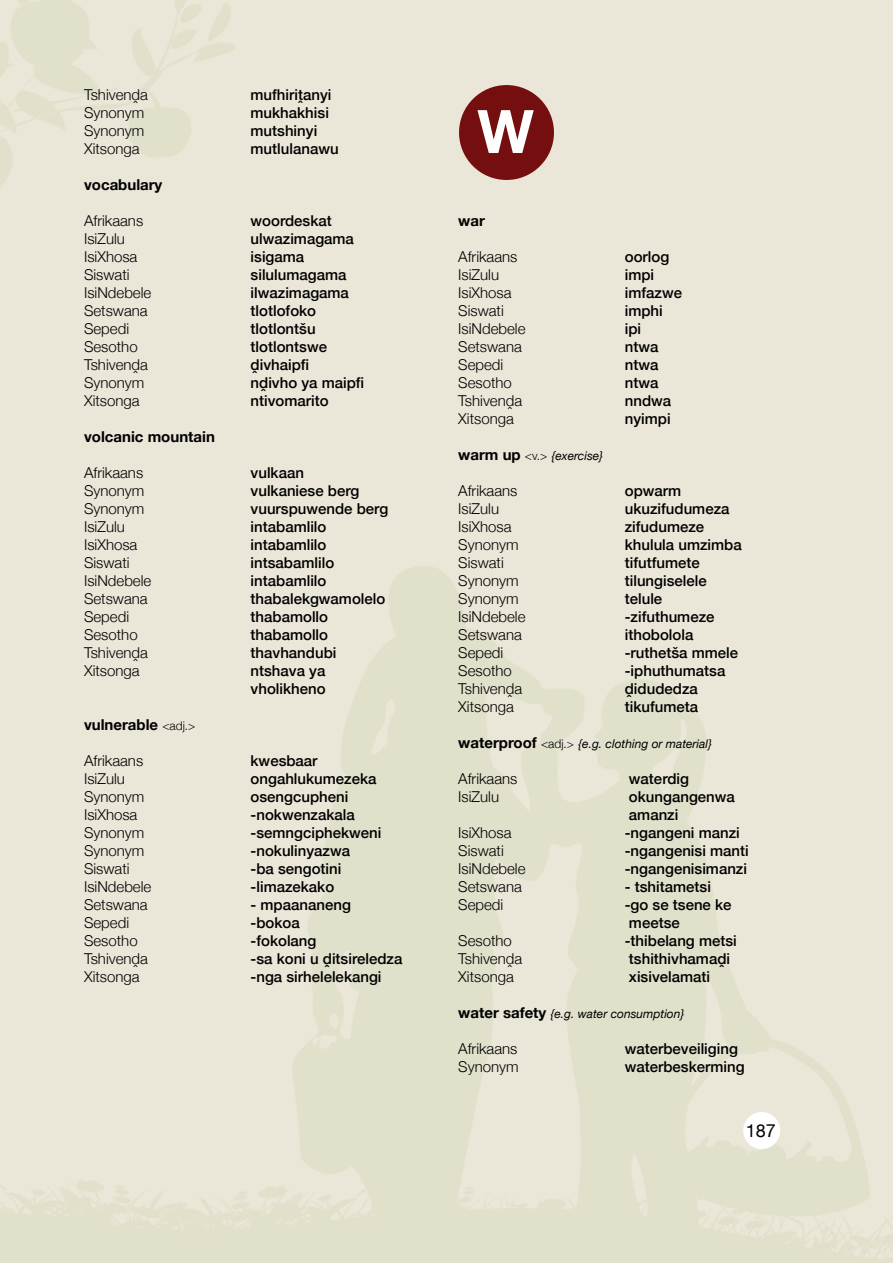
<style>
.page{position:relative;width:893px;height:1263px;background:#fff}
.page>*{position:absolute;margin:0;border:0;box-sizing:border-box;transform-origin:0 0}
.t1{font:700 60px "Helvetica Neue";color:#fff}
.t2{font:18px "Helvetica Neue";color:#000}
.t3{font:500 15px/18px "Helvetica Neue";color:#000}
.t4{font:300 15px "Helvetica Neue";color:#000}
.t5{font:700 15px "Helvetica Neue";color:#000}
.t6{font:italic 12px "Helvetica Neue";color:#000}
.s1{font-weight:300;font-size:12px}
.s2{font-weight:700;font-style:normal;font-size:15px}
.s3{font-weight:300;font-style:normal}
</style>
<div class="page">
<div style="left:459px;top:85px;width:95px;height:95px;background:#740e0f;border-radius:50%"></div>
<p class="t4" style="left:84px;top:83px;width:65px">Tshivenḓa</p>
<p class="t3" style="left:251px;top:85px;width:82px">mufhiriṱanyi</p>
<p class="t4" style="left:84px;top:101px;width:62px">Synonym</p>
<p class="t3" style="left:251px;top:103px;width:80px">mukhakhisi</p>
<p class="t4" style="left:84px;top:119px;width:62px">Synonym</p>
<p class="t3" style="left:251px;top:121px;width:68px">mutshinyi</p>
<p class="t4" style="left:84px;top:137px;width:57px">Xitsonga</p>
<p class="t3" style="left:251px;top:139px;width:90px">mutlulanawu</p>
<p class="t5" style="left:84px;top:173px;width:80px">vocabulary</p>
<p class="t4" style="left:84px;top:209px;width:61px">Afrikaans</p>
<p class="t3" style="left:251px;top:211px;width:83px">woordeskat</p>
<p class="t4" style="left:84px;top:227px;width:42px">IsiZulu</p>
<p class="t3" style="left:251px;top:229px;width:105px">ulwazimagama</p>
<p class="t4" style="left:84px;top:245px;width:55px">IsiXhosa</p>
<p class="t3" style="left:251px;top:247px;width:55px">isigama</p>
<p class="t4" style="left:84px;top:263px;width:47px">Siswati</p>
<p class="t3" style="left:251px;top:265px;width:97px">silulumagama</p>
<p class="t4" style="left:84px;top:281px;width:69px">IsiNdebele</p>
<p class="t3" style="left:251px;top:283px;width:100px">ilwazimagama</p>
<p class="t4" style="left:84px;top:299px;width:65px">Setswana</p>
<p class="t3" style="left:251px;top:301px;width:67px">tlotlofoko</p>
<p class="t4" style="left:84px;top:317px;width:47px">Sepedi</p>
<p class="t3" style="left:251px;top:319px;width:67px">tlotlontšu</p>
<p class="t4" style="left:84px;top:335px;width:55px">Sesotho</p>
<p class="t3" style="left:251px;top:337px;width:78px">tlotlontswe</p>
<p class="t4" style="left:84px;top:353px;width:65px">Tshivenḓa</p>
<p class="t3" style="left:251px;top:355px;width:60px">ḓivhaipfi</p>
<p class="t4" style="left:84px;top:371px;width:62px">Synonym</p>
<p class="t3" style="left:251px;top:373px;width:115px">nḓivho ya maipfi</p>
<p class="t4" style="left:84px;top:389px;width:57px">Xitsonga</p>
<p class="t3" style="left:251px;top:391px;width:80px">ntivomarito</p>
<p class="t5" style="left:84px;top:425px;width:132px">volcanic mountain</p>
<p class="t4" style="left:84px;top:461px;width:61px">Afrikaans</p>
<p class="t3" style="left:251px;top:463px;width:55px">vulkaan</p>
<p class="t4" style="left:84px;top:479px;width:62px">Synonym</p>
<p class="t3" style="left:251px;top:481px;width:110px">vulkaniese berg</p>
<p class="t4" style="left:84px;top:497px;width:62px">Synonym</p>
<p class="t3" style="left:251px;top:499px;width:139px">vuurspuwende berg</p>
<p class="t4" style="left:84px;top:515px;width:42px">IsiZulu</p>
<p class="t3" style="left:251px;top:517px;width:77px">intabamlilo</p>
<p class="t4" style="left:84px;top:533px;width:55px">IsiXhosa</p>
<p class="t3" style="left:251px;top:535px;width:77px">intabamlilo</p>
<p class="t4" style="left:84px;top:551px;width:47px">Siswati</p>
<p class="t3" style="left:251px;top:553px;width:85px">intsabamlilo</p>
<p class="t4" style="left:84px;top:569px;width:69px">IsiNdebele</p>
<p class="t3" style="left:251px;top:571px;width:77px">intabamlilo</p>
<p class="t4" style="left:84px;top:587px;width:65px">Setswana</p>
<p class="t3" style="left:251px;top:589px;width:136px">thabalekgwamolelo</p>
<p class="t4" style="left:84px;top:605px;width:47px">Sepedi</p>
<p class="t3" style="left:251px;top:607px;width:79px">thabamollo</p>
<p class="t4" style="left:84px;top:623px;width:55px">Sesotho</p>
<p class="t3" style="left:251px;top:625px;width:79px">thabamollo</p>
<p class="t4" style="left:84px;top:641px;width:65px">Tshivenḓa</p>
<p class="t3" style="left:251px;top:643px;width:87px">thavhandubi</p>
<p class="t4" style="left:84px;top:659px;width:57px">Xitsonga</p>
<p class="t3" style="left:251px;top:661px;width:77px">ntshava ya vholikheno</p>
<p class="t5" style="left:84px;top:713px;width:113px">vulnerable <span class="s1">&lt;adj.&gt;</span></p>
<p class="t4" style="left:84px;top:749px;width:61px">Afrikaans</p>
<p class="t3" style="left:251px;top:751px;width:68px">kwesbaar</p>
<p class="t4" style="left:84px;top:767px;width:42px">IsiZulu</p>
<p class="t3" style="left:251px;top:769px;width:127px">ongahlukumezeka</p>
<p class="t4" style="left:84px;top:785px;width:62px">Synonym</p>
<p class="t3" style="left:251px;top:787px;width:99px">osengcupheni</p>
<p class="t4" style="left:84px;top:803px;width:55px">IsiXhosa</p>
<p class="t3" style="left:251px;top:805px;width:106px">-nokwenzakala</p>
<p class="t4" style="left:84px;top:821px;width:62px">Synonym</p>
<p class="t3" style="left:251px;top:823px;width:132px">-semngciphekweni</p>
<p class="t4" style="left:84px;top:839px;width:62px">Synonym</p>
<p class="t3" style="left:251px;top:841px;width:101px">-nokulinyazwa</p>
<p class="t4" style="left:84px;top:857px;width:47px">Siswati</p>
<p class="t3" style="left:251px;top:859px;width:92px">-ba sengotini</p>
<p class="t4" style="left:84px;top:875px;width:69px">IsiNdebele</p>
<p class="t3" style="left:251px;top:877px;width:85px">-limazekako</p>
<p class="t4" style="left:84px;top:893px;width:65px">Setswana</p>
<p class="t3" style="left:251px;top:895px;width:102px">- mpaananeng</p>
<p class="t4" style="left:84px;top:911px;width:47px">Sepedi</p>
<p class="t3" style="left:251px;top:913px;width:51px">-bokoa</p>
<p class="t4" style="left:84px;top:929px;width:55px">Sesotho</p>
<p class="t3" style="left:251px;top:931px;width:67px">-fokolang</p>
<p class="t4" style="left:84px;top:947px;width:65px">Tshivenḓa</p>
<p class="t3" style="left:251px;top:949px;width:153px">-sa koni u ḓitsireledza</p>
<p class="t4" style="left:84px;top:965px;width:57px">Xitsonga</p>
<p class="t3" style="left:251px;top:967px;width:132px">-nga sirhelelekangi</p>
<h1 class="t1" style="left:477px;top:85px;width:58px">W</h1>
<p class="t5" style="left:458px;top:209px;width:28px">war</p>
<p class="t4" style="left:458px;top:245px;width:61px">Afrikaans</p>
<p class="t3" style="left:625px;top:247px;width:46px">oorlog</p>
<p class="t4" style="left:458px;top:263px;width:42px">IsiZulu</p>
<p class="t3" style="left:625px;top:265px;width:31px">impi</p>
<p class="t4" style="left:458px;top:281px;width:55px">IsiXhosa</p>
<p class="t3" style="left:625px;top:283px;width:59px">imfazwe</p>
<p class="t4" style="left:458px;top:299px;width:47px">Siswati</p>
<p class="t3" style="left:625px;top:301px;width:40px">imphi</p>
<p class="t4" style="left:458px;top:317px;width:69px">IsiNdebele</p>
<p class="t3" style="left:625px;top:319px;width:18px">ipi</p>
<p class="t4" style="left:458px;top:335px;width:65px">Setswana</p>
<p class="t3" style="left:625px;top:337px;width:35px">ntwa</p>
<p class="t4" style="left:458px;top:353px;width:47px">Sepedi</p>
<p class="t3" style="left:625px;top:355px;width:35px">ntwa</p>
<p class="t4" style="left:458px;top:371px;width:55px">Sesotho</p>
<p class="t3" style="left:625px;top:373px;width:35px">ntwa</p>
<p class="t4" style="left:458px;top:389px;width:65px">Tshivenḓa</p>
<p class="t3" style="left:625px;top:391px;width:48px">nndwa</p>
<p class="t4" style="left:458px;top:407px;width:57px">Xitsonga</p>
<p class="t3" style="left:625px;top:409px;width:47px">nyimpi</p>
<p class="t6" style="left:458px;top:447px;width:146px"><span class="s2">warm up</span> <span class="s3">&lt;v.&gt;</span> {exercise}</p>
<p class="t4" style="left:458px;top:479px;width:61px">Afrikaans</p>
<p class="t3" style="left:625px;top:481px;width:58px">opwarm</p>
<p class="t4" style="left:458px;top:497px;width:42px">IsiZulu</p>
<p class="t3" style="left:625px;top:499px;width:106px">ukuzifudumeza</p>
<p class="t4" style="left:458px;top:515px;width:55px">IsiXhosa</p>
<p class="t3" style="left:625px;top:517px;width:81px">zifudumeze</p>
<p class="t4" style="left:458px;top:533px;width:62px">Synonym</p>
<p class="t3" style="left:625px;top:535px;width:118px">khulula umzimba</p>
<p class="t4" style="left:458px;top:551px;width:47px">Siswati</p>
<p class="t3" style="left:625px;top:553px;width:76px">tifutfumete</p>
<p class="t4" style="left:458px;top:569px;width:62px">Synonym</p>
<p class="t3" style="left:625px;top:571px;width:83px">tilungiselele</p>
<p class="t4" style="left:458px;top:587px;width:62px">Synonym</p>
<p class="t3" style="left:625px;top:589px;width:39px">telule</p>
<p class="t4" style="left:458px;top:605px;width:69px">IsiNdebele</p>
<p class="t3" style="left:625px;top:607px;width:91px">-zifuthumeze</p>
<p class="t4" style="left:458px;top:623px;width:65px">Setswana</p>
<p class="t3" style="left:625px;top:625px;width:70px">ithobolola</p>
<p class="t4" style="left:458px;top:641px;width:47px">Sepedi</p>
<p class="t3" style="left:625px;top:643px;width:115px">-ruthetša mmele</p>
<p class="t4" style="left:458px;top:659px;width:55px">Sesotho</p>
<p class="t3" style="left:625px;top:661px;width:102px">-iphuthumatsa</p>
<p class="t4" style="left:458px;top:677px;width:65px">Tshivenḓa</p>
<p class="t3" style="left:625px;top:679px;width:75px">ḓidudedza</p>
<p class="t4" style="left:458px;top:695px;width:57px">Xitsonga</p>
<p class="t3" style="left:625px;top:697px;width:75px">tikufumeta</p>
<p class="t6" style="left:458px;top:735px;width:255px"><span class="s2">waterproof</span> <span class="s3">&lt;adj.&gt;</span> {e.g. clothing or material}</p>
<p class="t4" style="left:458px;top:767px;width:61px">Afrikaans</p>
<p class="t3" style="left:629px;top:769px;width:62px">waterdig</p>
<p class="t4" style="left:458px;top:785px;width:42px">IsiZulu</p>
<p class="t3" style="left:629px;top:787px;width:107px">okungangenwa amanzi</p>
<p class="t4" style="left:458px;top:821px;width:55px">IsiXhosa</p>
<p class="t3" style="left:625px;top:823px;width:117px">-ngangeni manzi</p>
<p class="t4" style="left:458px;top:839px;width:47px">Siswati</p>
<p class="t3" style="left:625px;top:841px;width:125px">-ngangenisi manti</p>
<p class="t4" style="left:458px;top:857px;width:69px">IsiNdebele</p>
<p class="t3" style="left:625px;top:859px;width:124px">-ngangenisimanzi</p>
<p class="t4" style="left:458px;top:875px;width:65px">Setswana</p>
<p class="t3" style="left:625px;top:877px;width:88px">- tshitametsi</p>
<p class="t4" style="left:458px;top:893px;width:47px">Sepedi</p>
<p class="t3" style="left:625px;top:895px;width:108px">-go se tsene ke meetse</p>
<p class="t4" style="left:458px;top:929px;width:55px">Sesotho</p>
<p class="t3" style="left:625px;top:931px;width:113px">-thibelang metsi</p>
<p class="t4" style="left:458px;top:947px;width:65px">Tshivenḓa</p>
<p class="t3" style="left:629px;top:949px;width:103px">tshithivhamaḓi</p>
<p class="t4" style="left:458px;top:965px;width:57px">Xitsonga</p>
<p class="t3" style="left:629px;top:967px;width:83px">xisivelamati</p>
<p class="t6" style="left:458px;top:1005px;width:228px"><span class="s2">water safety</span> {e.g. water consumption}</p>
<p class="t4" style="left:458px;top:1037px;width:61px">Afrikaans</p>
<p class="t3" style="left:625px;top:1039px;width:115px">waterbeveiliging</p>
<p class="t4" style="left:458px;top:1055px;width:62px">Synonym</p>
<p class="t3" style="left:625px;top:1057px;width:121px">waterbeskerming</p>
<p class="t2" style="left:746px;top:1117px;width:32px">187</p>
</div>
